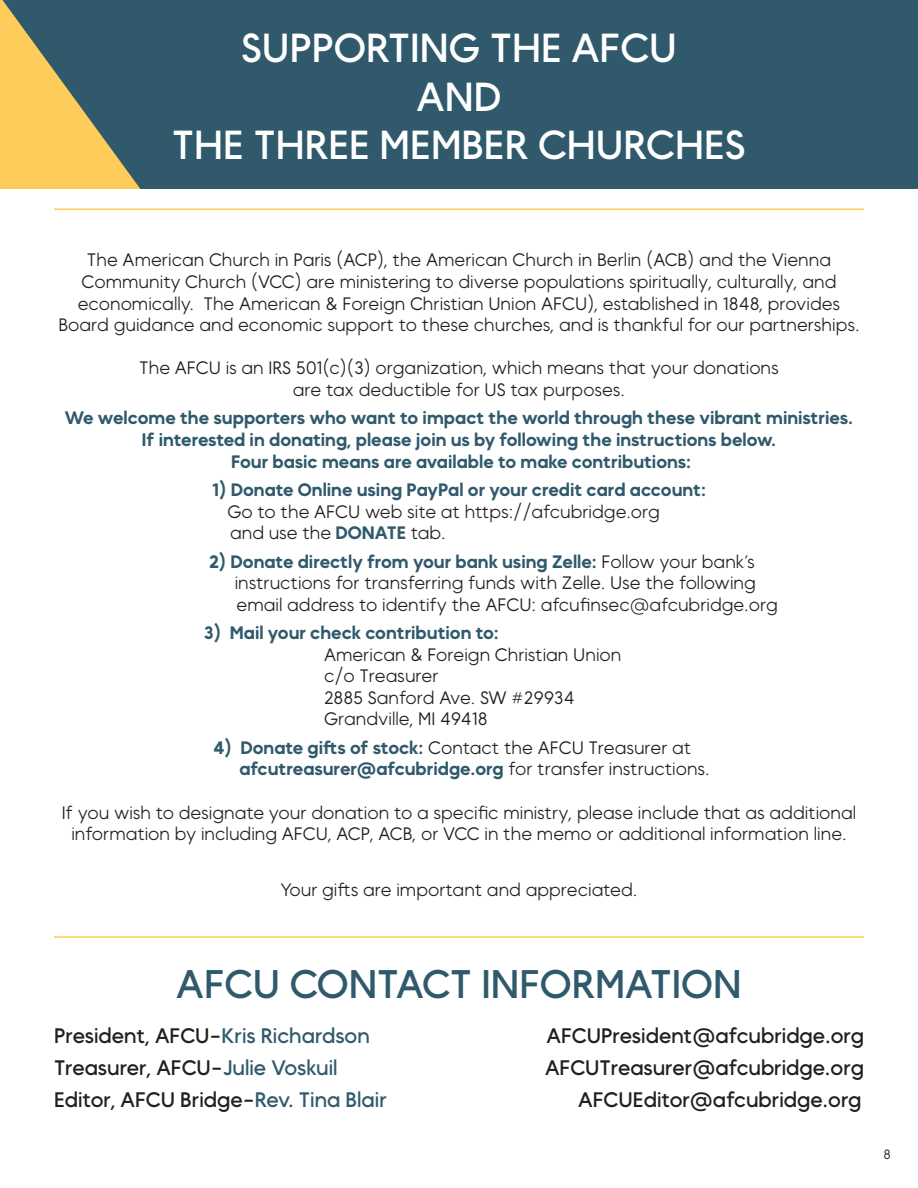
<style>
.page{position:relative;width:918px;height:1188px;background:#fff}
.page>*{position:absolute;margin:0;border:0;box-sizing:border-box;transform-origin:0 0}
.t1{font:40.5px "MADE Okine Sans PERSONALUSE";color:#fff}
.t2{font:39.9px "MADE Okine Sans PERSONALUSE";color:#305a6c}
.t3{font:21px "MADE Okine Sans PERSONALUSE";color:#231f20}
.t4{font:300 18px/21.6px "MADE Okine Sans PERSONALUSE";color:#231f20;text-align:center}
.t5{font:500 18px "MADE Okine Sans PERSONALUSE";color:#305a6c}
.t6{font:300 13.5px "MADE Okine Sans PERSONALUSE";color:#231f20}
.s1{font-weight:500;color:#305a6c}
.s2{font-weight:300;color:#231f20}
.s3{color:#305a6c}
</style>
<div class="page">
<div style="left:0;top:0;width:918px;height:189px;background:#305a6c"></div>
<svg style="left:0;top:0;width:140px;height:189px"></svg>
<hr style="left:54px;top:208px;width:810px;height:2px;background:#fecc5b">
<hr style="left:54px;top:936px;width:810px;height:2px;background:#fecc5b">
<p class="t1" style="left:241px;top:23px;width:437px">SUPPORTING THE AFCU</p>
<p class="t1" style="left:417px;top:71px;width:86px">AND</p>
<p class="t1" style="left:172px;top:120px;width:575px">THE THREE MEMBER CHURCHES</p>
<p class="t4" style="left:87px;top:250px;width:746px">The American Church in Paris (ACP), the American Church in Berlin (ACB) and the Vienna</p>
<p class="t4" style="left:82px;top:271px;width:756px">Community Church (VCC) are ministering to diverse populations spiritually, culturally, and</p>
<p class="t4" style="left:58px;top:293px;width:803px">economically. The American &amp; Foreign Christian Union AFCU), established in 1848, provides<br>Board guidance and economic support to these churches, and is thankful for our partnerships.</p>
<p class="t4" style="left:139px;top:358px;width:641px">The AFCU is an IRS 501(c)(3) organization, which means that your donations</p>
<p class="t4" style="left:293px;top:379px;width:334px">are tax deductible for US tax purposes.</p>
<p class="t5" style="left:65px;top:407px;width:790px">We welcome the supporters who want to impact the world through these vibrant ministries.</p>
<p class="t5" style="left:142px;top:428px;width:636px">If interested in donating, please join us by following the instructions below.</p>
<p class="t5" style="left:231px;top:450px;width:462px">Four basic means are available to make contributions:</p>
<p class="t5" style="left:212px;top:478px;width:496px">1) Donate Online using PayPal or your credit card account:</p>
<p class="t4" style="left:227px;top:501px;width:434px">Go to the AFCU web site at https://afcubridge.org</p>
<p class="t4" style="left:230px;top:522px;width:217px">and use the <span class="s1">DONATE</span> tab.</p>
<p class="t5" style="left:209px;top:550px;width:547px">2) Donate directly from your bank using Zelle: <span class="s2">Follow your bank’s</span></p>
<p class="t4" style="left:235px;top:572px;width:523px">instructions for transferring funds with Zelle. Use the following</p>
<p class="t4" style="left:237px;top:594px;width:543px">email address to identify the AFCU: afcufinsec@afcubridge.org</p>
<p class="t5" style="left:204px;top:621px;width:296px">3) Mail your check contribution to:</p>
<p class="t4" style="left:324px;top:644px;width:299px">American &amp; Foreign Christian Union</p>
<p class="t4" style="left:324px;top:665px;width:116px">c/o Treasurer</p>
<p class="t4" style="left:324px;top:687px;width:252px">2885 Sanford Ave. SW #29934</p>
<p class="t4" style="left:324px;top:709px;width:165px">Grandville, MI 49418</p>
<p class="t4" style="left:213px;top:737px;width:479px"><span class="s1">4) Donate gifts of stock:</span> Contact the AFCU Treasurer at</p>
<p class="t5" style="left:239px;top:758px;width:472px">afcutreasurer@afcubridge.org <span class="s2">for transfer instructions.</span></p>
<p class="t4" style="left:62px;top:802px;width:796px">If you wish to designate your donation to a specific ministry, please include that as additional information by including AFCU, ACP, ACB, or VCC in the memo or additional information line.</p>
<p class="t4" style="left:281px;top:879px;width:358px">Your gifts are important and appreciated.</p>
<p class="t2" style="left:176px;top:959px;width:567px">AFCU CONTACT INFORMATION</p>
<p class="t3" style="left:54px;top:1023px;width:317px">President, AFCU-<span class="s3">Kris Richardson</span></p>
<p class="t3" style="left:546px;top:1023px;width:319px">AFCUPresident@afcubridge.org</p>
<p class="t3" style="left:54px;top:1055px;width:285px">Treasurer, AFCU-<span class="s3">Julie Voskuil</span></p>
<p class="t3" style="left:545px;top:1055px;width:320px">AFCUTreasurer@afcubridge.org</p>
<p class="t3" style="left:54px;top:1087px;width:334px">Editor, AFCU Bridge-<span class="s3">Rev. Tina Blair</span></p>
<p class="t3" style="left:578px;top:1087px;width:285px">AFCUEditor@afcubridge.org</p>
<p class="t6" style="left:884px;top:1146px;width:9px">8</p>
</div>
